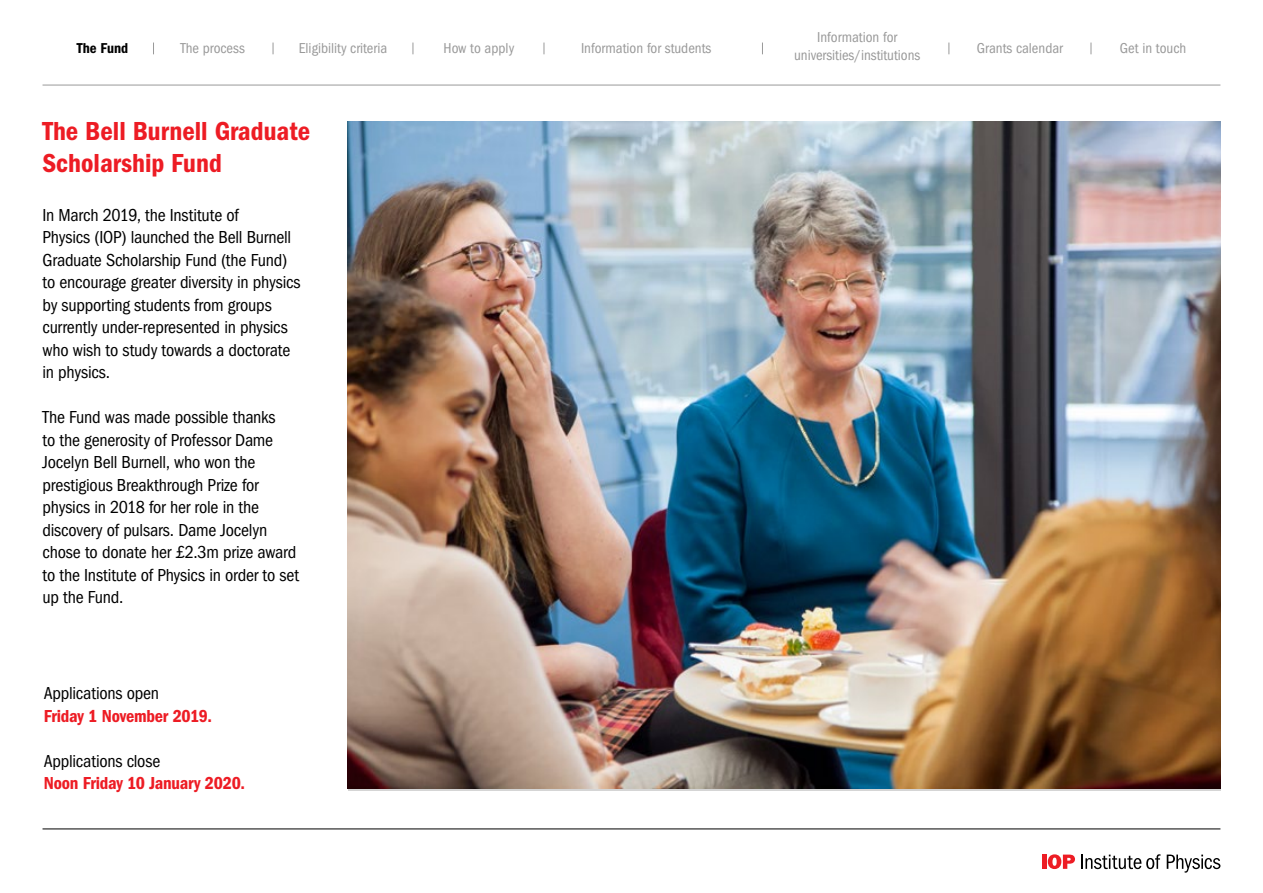
<style>
.page{position:relative;width:1263px;height:893px;background:#fff}
.page>*{position:absolute;margin:0;border:0;box-sizing:border-box;transform-origin:0 0}
.t1{font:27px/32.4px "ITC Franklin Gothic Std Dm Cd";color:#ed1c24}
.t2{font:condensed 18px/22.5px "ITC Franklin Gothic Std";letter-spacing:-.01em;color:#000}
.t3{font:18px "ITC Franklin Gothic Std Dm Cd";letter-spacing:-.01em;color:#ed1c24}
.t4{font:condensed 14.85px/17.9px "ITC Franklin Gothic Std";color:#999;text-align:center}
.t5{font:14.85px "ITC Franklin Gothic Std Dm Cd";color:#000}
</style>
<div class="page">
<img style="left:348px;top:121px;width:872px;height:668px">
<hr style="left:43px;top:85px;width:1177px;height:1px;background:#999">
<hr style="left:43px;top:828px;width:1177px;height:1px;background:#000">
<hr style="left:1042px;top:855px;width:4px;height:14px;background:#ed1c24">
<svg style="left:1048px;top:854px;width:27px;height:15px"></svg>
<svg style="left:1081px;top:854px;width:79px;height:15px"></svg>
<svg style="left:1167px;top:855px;width:53px;height:18px"></svg>
<p class="t5" style="left:77px;top:39px;width:53px">The Fund</p>
<p class="t4" style="left:299px;top:39px;width:90px">Eligibility criteria</p>
<p class="t4" style="left:444px;top:39px;width:72px">How to apply</p>
<p class="t4" style="left:581px;top:39px;width:132px">Information for students</p>
<p class="t4" style="left:794px;top:29px;width:128px">Information for universities/institutions</p>
<p class="t4" style="left:180px;top:39px;width:66px">The process</p>
<p class="t4" style="left:977px;top:39px;width:88px">Grants calendar</p>
<p class="t4" style="left:1120px;top:39px;width:68px">Get in touch</p>
<h1 class="t1" style="left:43px;top:115px;width:269px">The Bell Burnell Graduate<br>Scholarship Fund</h1>
<p class="t2" style="left:43px;top:203px;width:260px">In March 2019, the Institute of<br>Physics (IOP) launched the Bell Burnell Graduate Scholarship Fund (the Fund) to encourage greater diversity in physics by supporting students from groups currently under-represented in physics who wish to study towards a doctorate in physics.</p>
<p class="t2" style="left:43px;top:406px;width:258px">The Fund was made possible thanks<br>to the generosity of Professor Dame<br>Jocelyn Bell Burnell, who won the prestigious Breakthrough Prize for physics in 2018 for her role in the discovery of pulsars. Dame Jocelyn chose to donate her £2.3m prize award to the Institute of Physics in order to set up the Fund.</p>
<p class="t2" style="left:44px;top:682px;width:117px">Applications open</p>
<p class="t3" style="left:44px;top:705px;width:170px">Friday 1 November 2019.</p>
<p class="t2" style="left:44px;top:750px;width:118px">Applications close</p>
<p class="t3" style="left:44px;top:773px;width:203px">Noon Friday 10 January 2020.</p>
</div>
